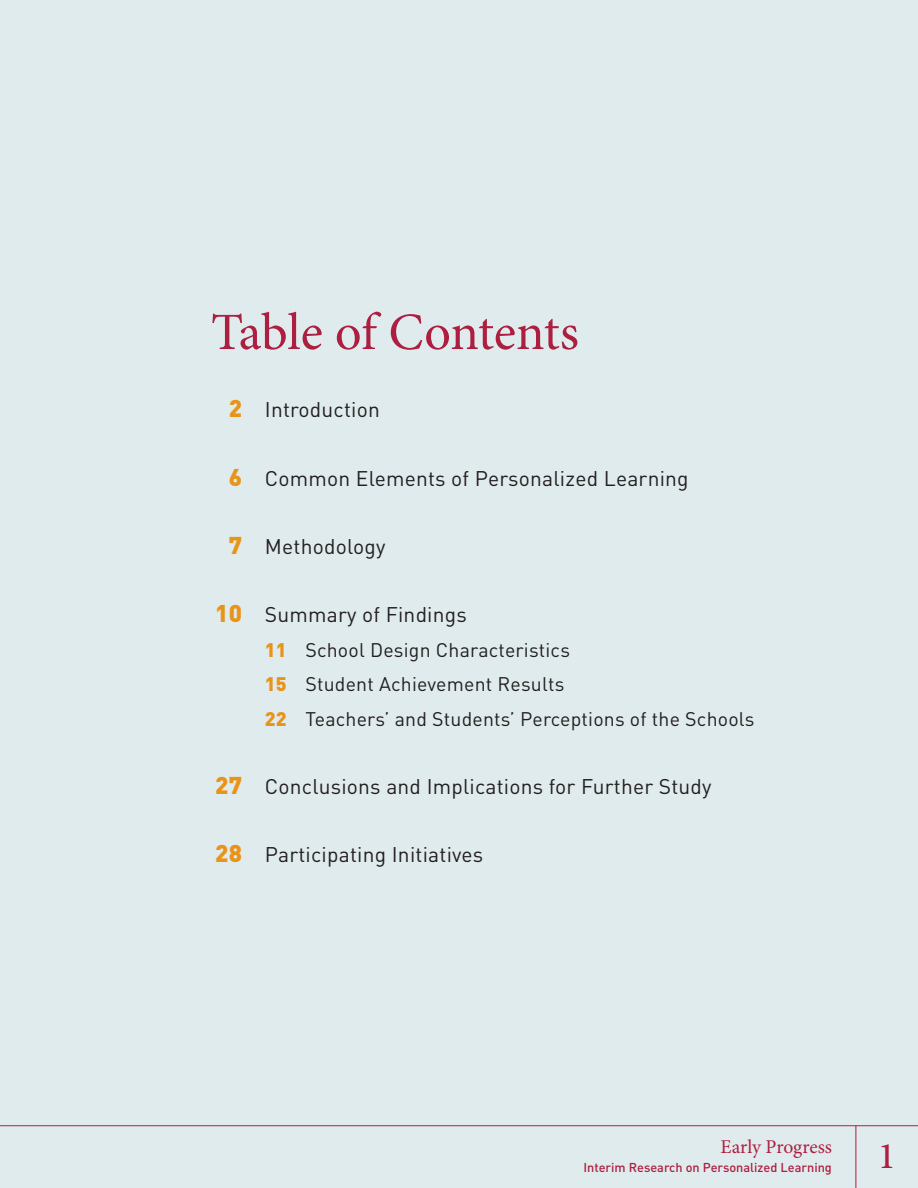
<style>
.page{position:relative;width:918px;height:1188px;background:#e0ebed}
.page>*{position:absolute;margin:0;border:0;box-sizing:border-box;transform-origin:0 0}
.t1{font:52.5px "Minion Pro";letter-spacing:-.01em;color:#ad1f40}
.t2{font:500 37.5px "Minion Pro";color:#ad1f40}
.body{font:21px "DINOT";letter-spacing:.01em;color:#231f20}
.body-2{font:19.5px "DINOT";letter-spacing:.01em;color:#231f20}
.t3{font:19.5px "Minion Pro";letter-spacing:-.005em;color:#ad1f40}
.t4{font:500 12.75px "DINOT";color:#ad1f40}
.s1{font-weight:900;font-size:24px;color:#e89418}
.s2{font-weight:900;color:#e89418}
</style>
<div class="page">
<hr style="left:0;top:1125px;width:918px;height:1px;background:#ad1f40">
<hr style="left:856px;top:1126px;width:1px;height:62px;background:#ad1f40">
<p class="t1" style="left:211px;top:301px;width:370px">Table of Contents</p>
<p class="body" style="left:229px;top:395px;width:153px"><span class="s1">2</span> Introduction</p>
<p class="body" style="left:229px;top:464px;width:461px"><span class="s1">6</span> Common Elements of Personalized Learning</p>
<p class="body" style="left:229px;top:532px;width:158px"><span class="s1">7</span> Methodology</p>
<p class="body" style="left:215px;top:600px;width:253px"><span class="s1">10</span> Summary of Findings</p>
<p class="body-2" style="left:265px;top:636px;width:307px"><span class="s2">11</span> School Design Characteristics</p>
<p class="body-2" style="left:265px;top:671px;width:301px"><span class="s2">15</span> Student Achievement Results</p>
<p class="body-2" style="left:265px;top:705px;width:491px"><span class="s2">22</span> Teachers’ and Students’ Perceptions of the Schools</p>
<p class="body" style="left:215px;top:772px;width:498px"><span class="s1">27</span> Conclusions and Implications for Further Study</p>
<p class="body" style="left:215px;top:840px;width:270px"><span class="s1">28</span> Participating Initiatives</p>
<p class="t3" style="left:721px;top:1135px;width:113px">Early Progress</p>
<p class="t4" style="left:583px;top:1159px;width:250px">Interim Research on Personalized Learning</p>
<p class="t2" style="left:878px;top:1133px;width:20px">1</p>
</div>
